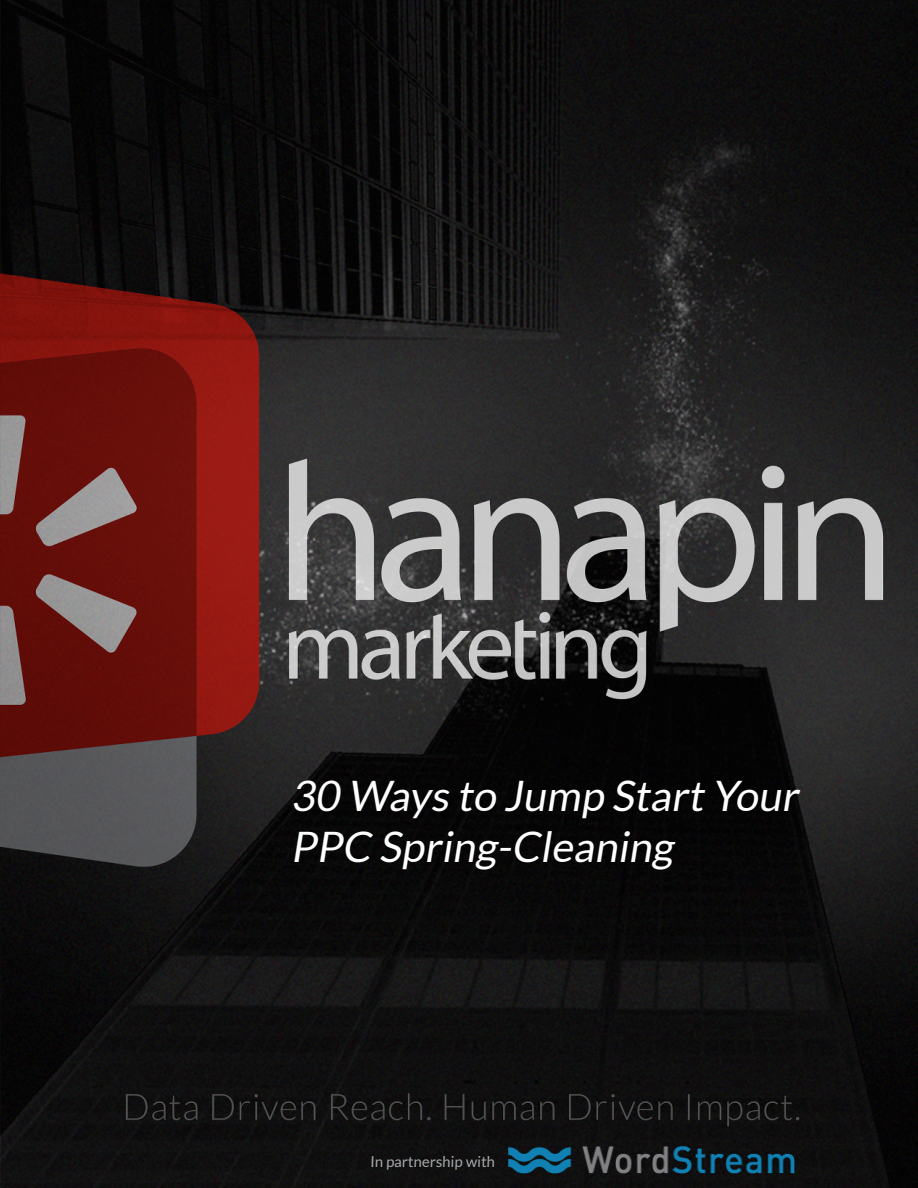
<style>
.page{position:relative;width:918px;height:1188px;background:#fff}
.page>*{position:absolute;margin:0;border:0;box-sizing:border-box;transform-origin:0 0}
.t1{font:54px "Myriad Pro";color:#fff}
.t2{font:italic 42px/50.4px "Lato";color:#fff}
.t3{font:15px "Lato";color:#a7a9ac}
</style>
<div class="page">
<img style="left:0;top:0;width:918px;height:1188px">
<img style="left:508px;top:1147px;width:287px;height:27px">
<p class="t2" style="left:291px;top:771px;width:517px">30 Ways to Jump Start Your<br>PPC Spring-Cleaning</p>
<p class="t1" style="left:271px;top:810px;width:429px">Google’s Enhanced</p>
<p class="t3" style="left:370px;top:1153px;width:127px">In partnership with</p>
</div>
